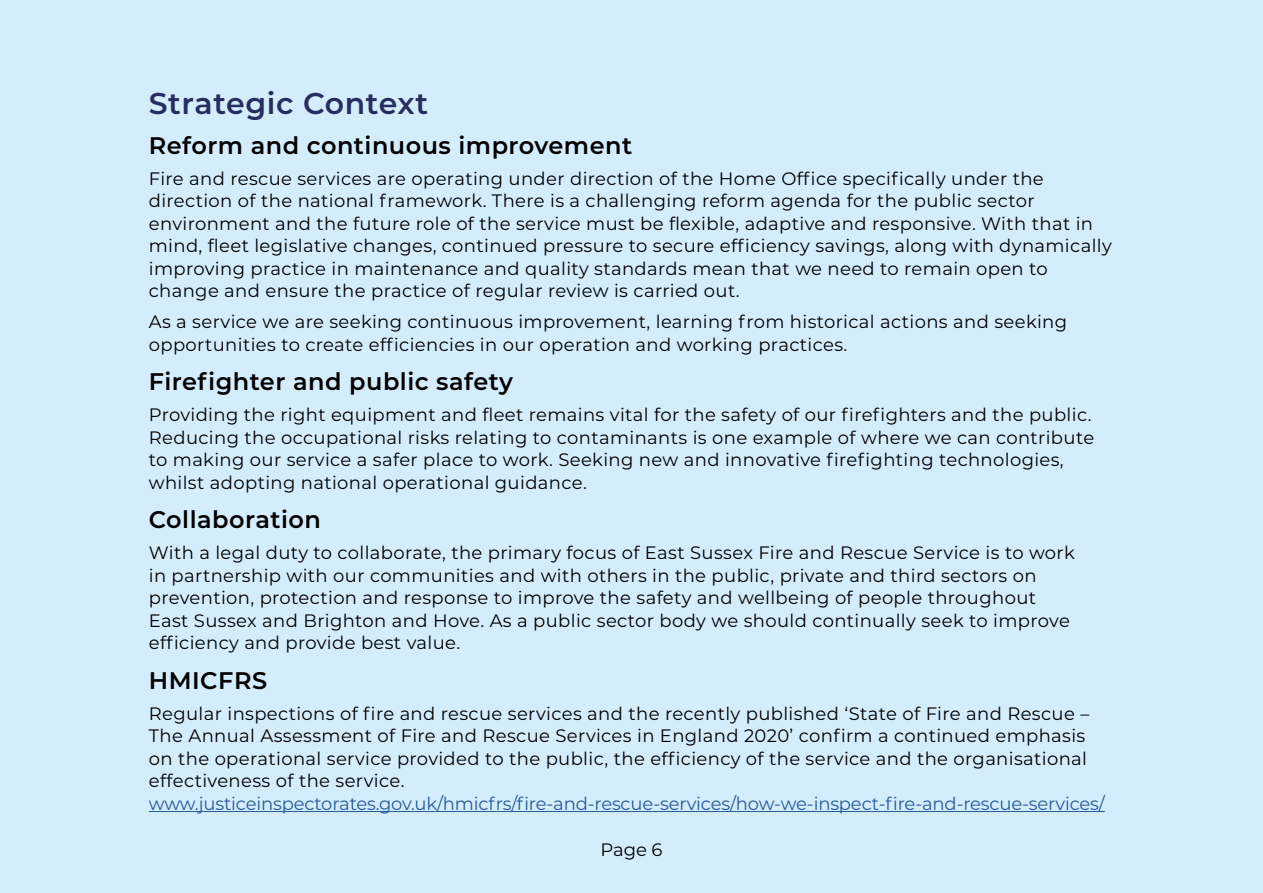
<style>
.page{position:relative;width:1263px;height:893px;background:#d4edfc}
.page>*{position:absolute;margin:0;border:0;box-sizing:border-box;transform-origin:0 0}
.t1{font:600 30px "Montserrat";letter-spacing:.02em;color:#262e5f}
.t2{font:600 24px "Montserrat";letter-spacing:.02em;color:#000}
.t3{font:18px/22.5px "Montserrat";letter-spacing:.02em;color:#000}
.t4{font:18px "Montserrat";letter-spacing:-.01em;color:#275b9b}
</style>
<div class="page">
<hr style="left:149px;top:811px;width:956px;height:1px;background:#275b9b">
<h1 class="t1" style="left:149px;top:82px;width:281px">Strategic Context</h1>
<h2 class="t2" style="left:149px;top:128px;width:485px">Reform and continuous improvement</h2>
<p class="t3" style="left:149px;top:166px;width:964px">Fire and rescue services are operating under direction of the Home Office specifically under the direction of the national framework. There is a challenging reform agenda for the public sector environment and the future role of the service must be flexible, adaptive and responsive. With that in mind, fleet legislative changes, continued pressure to secure efficiency savings, along with dynamically improving practice in maintenance and quality standards mean that we need to remain open to change and ensure the practice of regular review is carried out.</p>
<p class="t3" style="left:149px;top:310px;width:920px">As a service we are seeking continuous improvement, learning from historical actions and seeking opportunities to create efficiencies in our operation and working practices.</p>
<h2 class="t2" style="left:149px;top:365px;width:366px">Firefighter and public safety</h2>
<p class="t3" style="left:149px;top:403px;width:947px">Providing the right equipment and fleet remains vital for the safety of our firefighters and the public.<br>Reducing the occupational risks relating to contaminants is one example of where we can contribute to making our service a safer place to work. Seeking new and innovative firefighting technologies, whilst adopting national operational guidance.</p>
<h2 class="t2" style="left:149px;top:503px;width:174px">Collaboration</h2>
<p class="t3" style="left:149px;top:541px;width:927px">With a legal duty to collaborate, the primary focus of East Sussex Fire and Rescue Service is to work in partnership with our communities and with others in the public, private and third sectors on prevention, protection and response to improve the safety and wellbeing of people throughout East Sussex and Brighton and Hove. As a public sector body we should continually seek to improve efficiency and provide best value.</p>
<h2 class="t2" style="left:149px;top:663px;width:120px">HMICFRS</h2>
<p class="t3" style="left:149px;top:701px;width:942px">Regular inspections of fire and rescue services and the recently published ‘State of Fire and Rescue – The Annual Assessment of Fire and Rescue Services in England 2020’ confirm a continued emphasis on the operational service provided to the public, the efficiency of the service and the organisational effectiveness of the service.</p>
<p class="t4" style="left:149px;top:791px;width:957px">www.justiceinspectorates.gov.uk/hmicfrs/fire-and-rescue-services/how-we-inspect-fire-and-rescue-services/</p>
<p class="t3" style="left:600px;top:838px;width:64px">Page 6</p>
</div>
